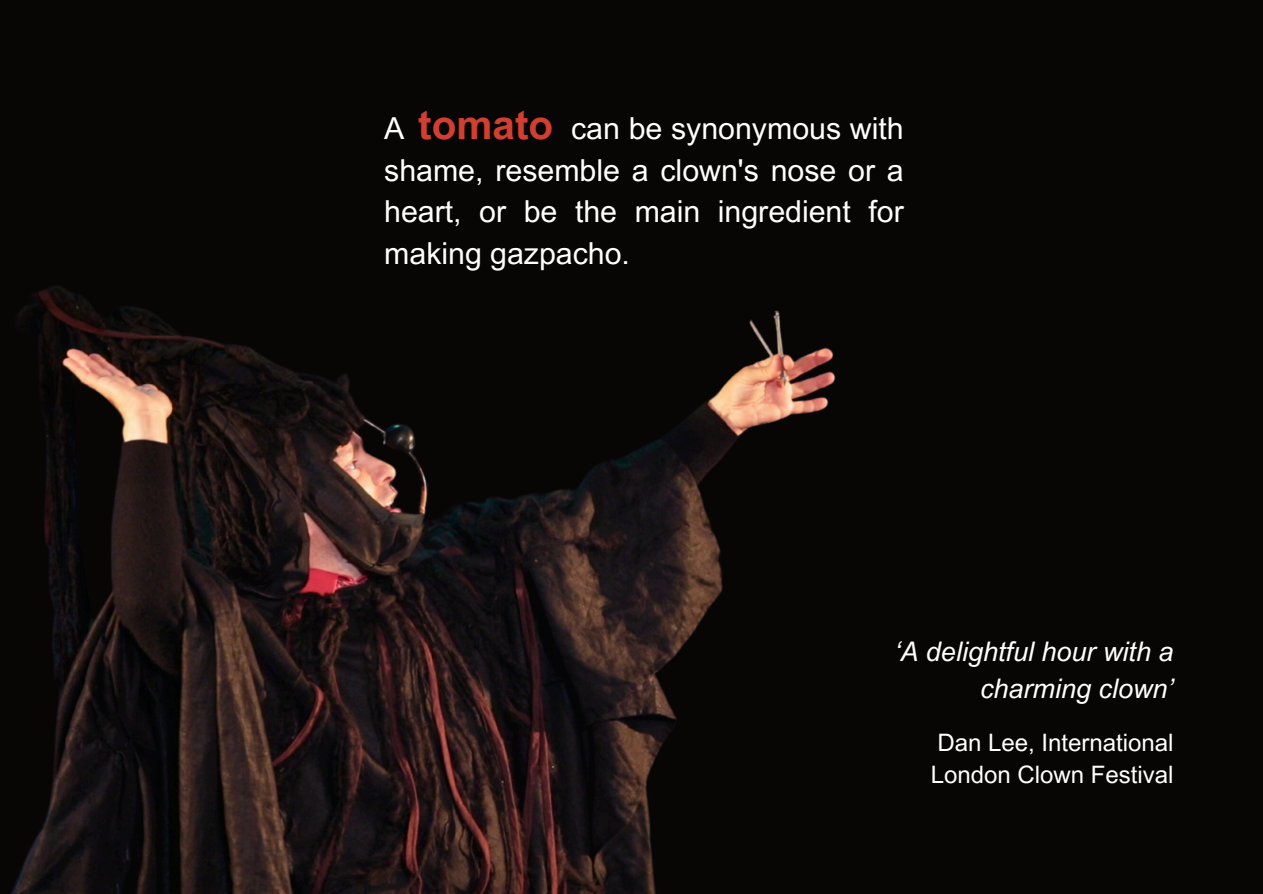
<style>
.page{position:relative;width:1263px;height:894px;background:#fff}
.page>*{position:absolute;margin:0;border:0;box-sizing:border-box;transform-origin:0 0}
.t1{font:700 40.5px "Arial MT Pro";color:#d23f31}
.t2{font:30.3px/41.7px "Arial MT Pro";color:#fff;text-align:justify}
.t3{font:italic 27px/37.2px "Arial MT Pro";color:#fff;text-align:right}
.t4{font:24px/32.7px "Arial MT Pro";color:#fff}
</style>
<div class="page">
<div style="left:0;top:0;width:1263px;height:893px;background:#080605"></div>
<img style="left:11px;top:286px;width:825px;height:607px">
<p class="t1" style="left:418px;top:110px;width:136px">tomato</p>
<h2 class="t2" style="left:384px;top:111px;width:22px">A</h2>
<h2 class="t2" style="left:384px;top:111px;width:521px;text-indent:187px">can be synonymous with shame, resemble a clown's nose or a heart, or be the main ingredient for making gazpacho.</h2>
<h1 class="t3" style="left:894px;top:635px;width:281px">‘A delightful hour with a charming clown’</h1>
<h3 class="t4" style="left:931px;top:728px;width:244px">Dan Lee, International<br>London Clown Festival</h3>
</div>
